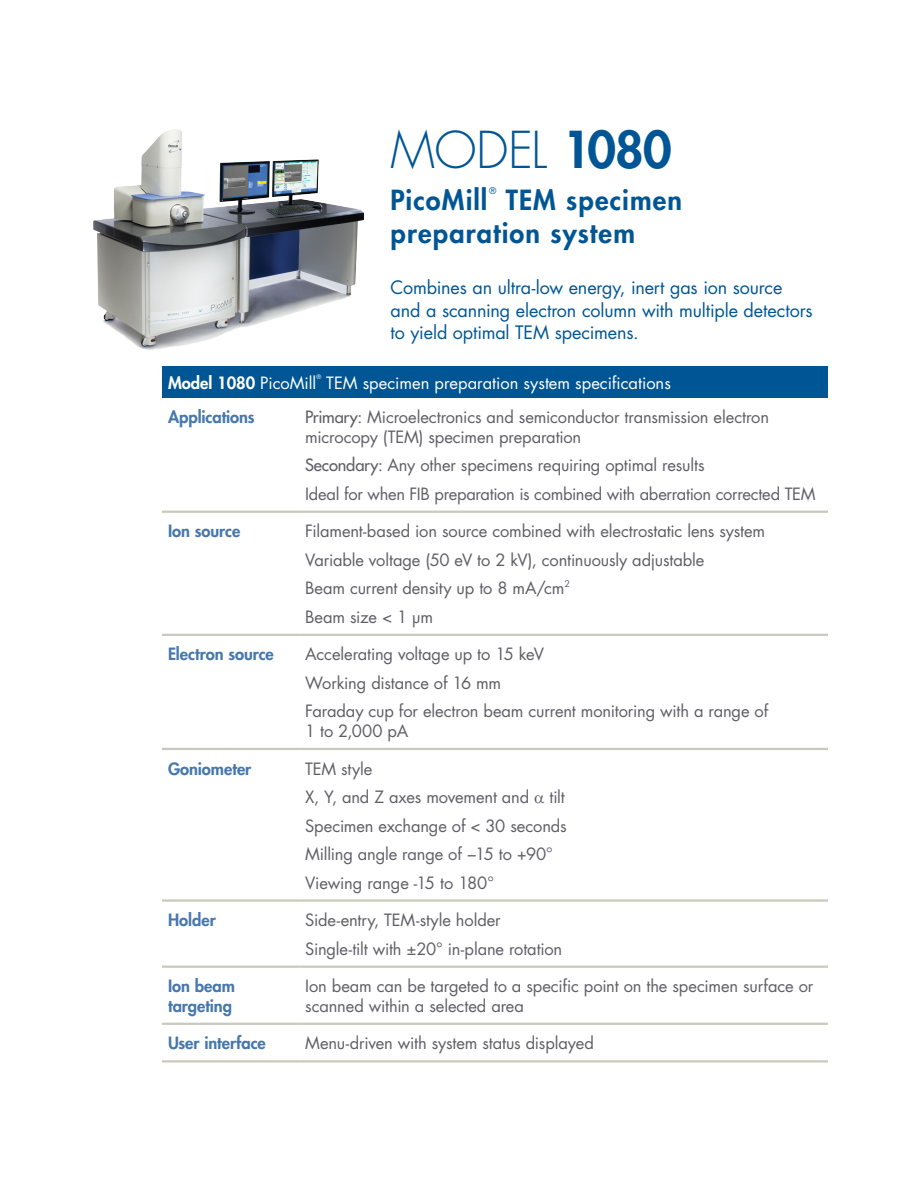
<style>
.page{position:relative;width:918px;height:1188px;background:#fff}
.page>*{position:absolute;margin:0;border:0;box-sizing:border-box;transform-origin:0 0}
._02_MODEL_NUMBER{font:300 49.5px "Futura Std";letter-spacing:-.01em;color:#005695}
._02_Product_Name{font:800 27px/33px "Futura Std";letter-spacing:.045em;color:#005695}
._02_Product_Descript{font:18px/22.5px "Futura Std";letter-spacing:-.005em;color:#005695}
.Table_Body{font:16.5px/19.5px "Futura Std";letter-spacing:-.01em;color:#5f5e65}
.Table_Head{font:800 16.5px/19.5px "Futura Std";color:#4577ad}
.Table_Title{font:16.5px "Futura Std";color:#fff}
.Table_Title-2{font:800 16.5px "Futura Std";color:#fff}
.Table_Body-2{font:9px "Futura Std";color:#5f5e65}
._02_Product_Name-2{font:9px "Futura Std";color:#005695}
.Table_Title-3{font:6px "Futura Std";color:#fff}
.s1{font-weight:800}
.s2{font-weight:400}
.s3{font-weight:500}
</style>
<div class="page">
<div style="left:162px;top:366px;width:666px;height:32px;background:#005695"></div>
<hr style="left:162px;top:634px;width:137px;height:2px;background:#cac9be">
<hr style="left:299px;top:634px;width:529px;height:2px;background:#cac9be">
<hr style="left:162px;top:748px;width:137px;height:2px;background:#cac9be">
<hr style="left:299px;top:748px;width:529px;height:2px;background:#cac9be">
<hr style="left:162px;top:511px;width:137px;height:2px;background:#cac9be">
<hr style="left:299px;top:511px;width:529px;height:2px;background:#cac9be">
<hr style="left:162px;top:1060px;width:137px;height:3px;background:#cac9be">
<hr style="left:299px;top:1060px;width:529px;height:3px;background:#cac9be">
<hr style="left:162px;top:966px;width:137px;height:2px;background:#cac9be">
<hr style="left:299px;top:966px;width:529px;height:2px;background:#cac9be">
<hr style="left:162px;top:899px;width:137px;height:3px;background:#cac9be">
<hr style="left:299px;top:899px;width:529px;height:3px;background:#cac9be">
<hr style="left:162px;top:1023px;width:137px;height:2px;background:#cac9be">
<hr style="left:299px;top:1023px;width:529px;height:2px;background:#cac9be">
<img style="left:94px;top:129px;width:270px;height:221px">
<p class="_02_MODEL_NUMBER" style="left:391px;top:120px;width:283px">MODEL <span class="s1">1080</span></p>
<p class="_02_Product_Name" style="left:391px;top:184px;width:98px">PicoMill</p>
<p class="_02_Product_Name-2" style="left:489px;top:185px;width:9px">®</p>
<p class="_02_Product_Name" style="left:391px;top:184px;width:293px;text-indent:115px">TEM specimen preparation system</p>
<p class="_02_Product_Descript" style="left:391px;top:276px;width:424px">Combines an ultra-low energy, inert gas ion source and a scanning electron column with multiple detectors to yield optimal TEM specimens.</p>
<p class="Table_Title-2" style="left:168px;top:372px;width:150px">Model 1080 <span class="s2">PicoMill</span></p>
<p class="Table_Title-3" style="left:316px;top:373px;width:6px">®</p>
<p class="Table_Title" style="left:326px;top:372px;width:346px">TEM specimen preparation system specifications</p>
<p class="Table_Head" style="left:168px;top:407px;width:88px">Applications</p>
<p class="Table_Body" style="left:305px;top:408px;width:465px"><span class="s3">Primary:</span> Microelectronics and semiconductor transmission electron microcopy (TEM) specimen preparation</p>
<p class="Table_Body" style="left:305px;top:456px;width:401px"><span class="s3">Secondary:</span> Any other specimens requiring optimal results</p>
<p class="Table_Body" style="left:305px;top:484px;width:512px">Ideal for when FIB preparation is combined with aberration corrected TEM</p>
<p class="Table_Head" style="left:168px;top:521px;width:74px">Ion source</p>
<p class="Table_Body" style="left:305px;top:522px;width:462px">Filament-based ion source combined with electrostatic lens system</p>
<p class="Table_Body" style="left:305px;top:550px;width:401px">Variable voltage (50 eV to 2 kV), continuously adjustable</p>
<p class="Table_Body" style="left:305px;top:579px;width:261px">Beam current density up to 8 mA/cm</p>
<p class="Table_Body-2" style="left:565px;top:578px;width:7px">2</p>
<p class="Table_Body" style="left:305px;top:607px;width:130px">Beam size &lt; 1 µm</p>
<p class="Table_Head" style="left:168px;top:645px;width:107px">Electron source</p>
<p class="Table_Body" style="left:305px;top:645px;width:240px">Accelerating voltage up to 15 keV</p>
<p class="Table_Body" style="left:305px;top:673px;width:198px">Working distance of 16 mm</p>
<p class="Table_Body" style="left:305px;top:702px;width:465px">Faraday cup for electron beam current monitoring with a range of<br>1 to 2,000 pA</p>
<p class="Table_Head" style="left:168px;top:759px;width:85px">Goniometer</p>
<p class="Table_Body" style="left:305px;top:759px;width:69px">TEM style</p>
<p class="Table_Body" style="left:305px;top:787px;width:261px">X, Y, and Z axes movement and tilt</p>
<p class="Table_Body" style="left:305px;top:816px;width:263px">Specimen exchange of &lt; 30 seconds</p>
<p class="Table_Body" style="left:305px;top:844px;width:249px">Milling angle range of −15 to +90°</p>
<p class="Table_Body" style="left:305px;top:873px;width:190px">Viewing range -15 to 180°</p>
<p class="Table_Head" style="left:168px;top:910px;width:49px">Holder</p>
<p class="Table_Body" style="left:305px;top:911px;width:197px">Side-entry, TEM-style holder</p>
<p class="Table_Body" style="left:305px;top:939px;width:259px">Single-tilt with ±20° in-plane rotation</p>
<p class="Table_Head" style="left:168px;top:976px;width:69px">Ion beam targeting</p>
<p class="Table_Body" style="left:305px;top:977px;width:510px">Ion beam can be targeted to a specific point on the specimen surface or scanned within a selected area</p>
<p class="Table_Head" style="left:168px;top:1034px;width:99px">User interface</p>
<p class="Table_Body" style="left:305px;top:1034px;width:290px">Menu-driven with system status displayed</p>
</div>
